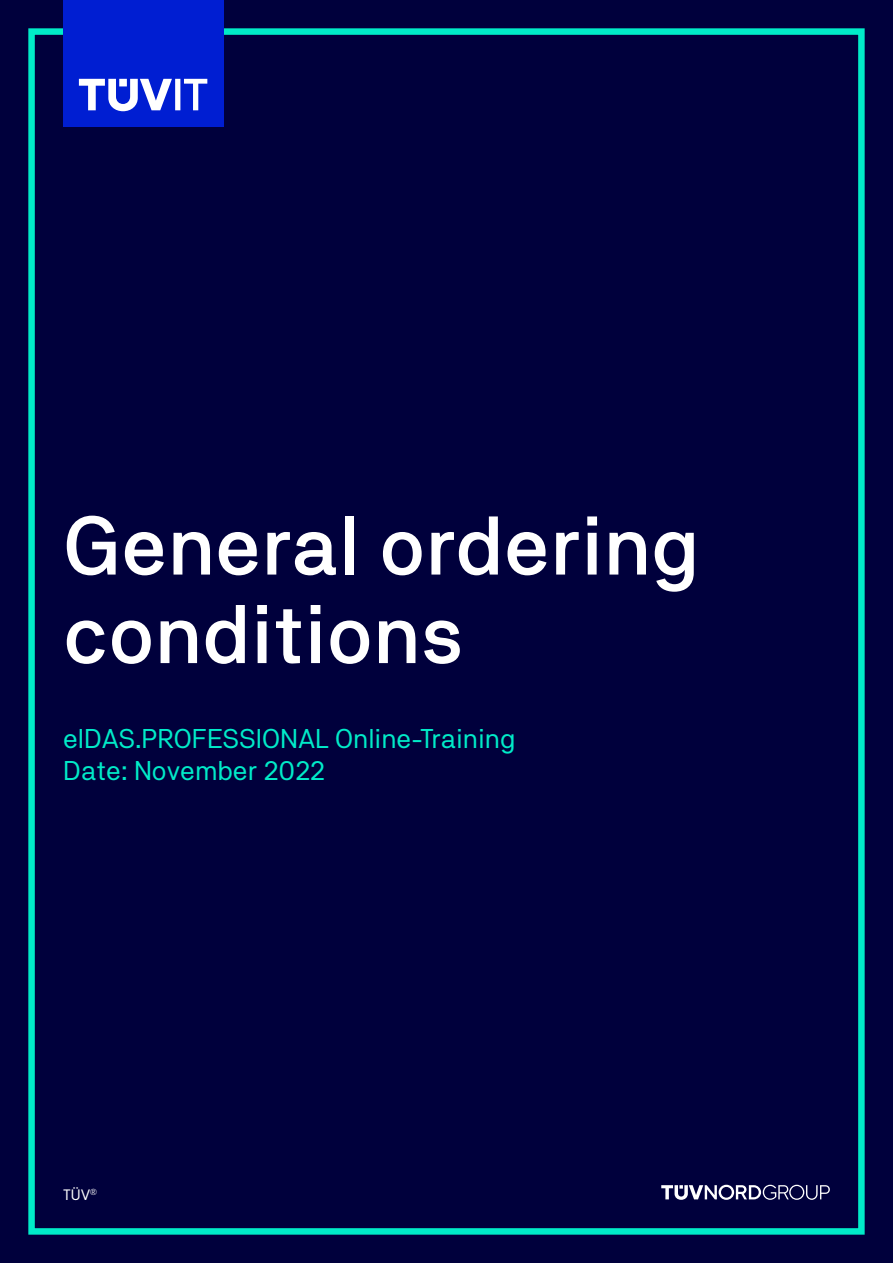
<style>
.page{position:relative;width:893px;height:1263px;background:#00003c}
.page>*{position:absolute;margin:0;border:0;box-sizing:border-box;transform-origin:0 0}
.t1{font:500 82.5px/88.5px "TNG Pro";color:#fff}
.t2{font:27px/32.5px "TNG Pro";color:#00ebc8}
.t3{font:15px "TNG Pro";color:#fff}
</style>
<div class="page">
<div style="left:28px;top:28px;width:837px;height:1207px;border:6px solid #00ebc8"></div>
<div style="left:63px;top:0;width:160px;height:126px;background:#001ed2"></div>
<svg style="left:79px;top:79px;width:128px;height:32px"></svg>
<svg style="left:661px;top:1185px;width:169px;height:15px"></svg>
<h1 class="t1" style="left:63px;top:500px;width:638px">General ordering conditions</h1>
<p class="t2" style="left:63px;top:722px;width:454px">eIDAS.PROFESSIONAL Online-Training<br>Date: November 2022</p>
<p class="t3" style="left:63px;top:1186px;width:35px">TÜV<sup>®</sup></p>
</div>
